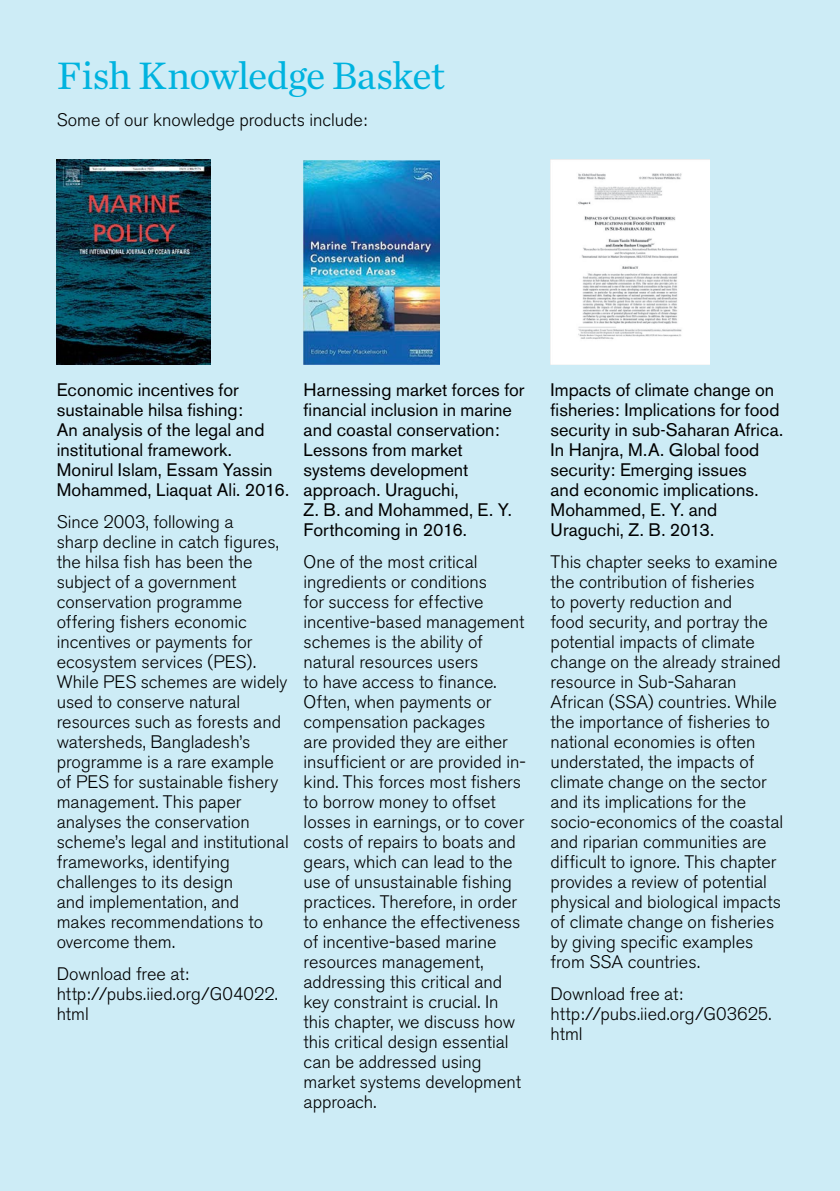
<style>
.page{position:relative;width:840px;height:1191px;background:#fff}
.page>*{position:absolute;margin:0;border:0;box-sizing:border-box;transform-origin:0 0}
.t1{font:40px "Chronicle Text G1";letter-spacing:-.02em;color:#00b3df}
.t2{font:300 18px/20px "Akzidenz Grotesk BE";color:#000}
.t3{font:18px/20px "Akzidenz Grotesk BE";letter-spacing:.005em;color:#000}
</style>
<div class="page">
<div style="left:0;top:0;width:839px;height:1191px;background:#cdecf6"></div>
<img style="left:57px;top:159px;width:153px;height:205px">
<img style="left:303px;top:160px;width:136px;height:204px">
<img style="left:550px;top:160px;width:158px;height:204px">
<h1 class="t1" style="left:57px;top:45px;width:389px">Fish Knowledge Basket</h1>
<p class="t2" style="left:57px;top:110px;width:312px">Some of our knowledge products include:</p>
<p class="t3" style="left:57px;top:379px;width:234px">Economic incentives for sustainable hilsa fishing:<br>An analysis of the legal and institutional framework.<br>Monirul Islam, Essam Yassin<br>Mohammed, Liaquat Ali. 2016.</p>
<p class="t2" style="left:57px;top:512px;width:233px">Since 2003, following a<br>sharp decline in catch figures, the hilsa fish has been the subject of a government conservation programme offering fishers economic incentives or payments for ecosystem services (PES).<br>While PES schemes are widely used to conserve natural resources such as forests and watersheds, Bangladesh’s programme is a rare example of PES for sustainable fishery management. This paper analyses the conservation scheme’s legal and institutional frameworks, identifying challenges to its design<br>and implementation, and makes recommendations to overcome them.</p>
<p class="t2" style="left:57px;top:964px;width:222px">Download free at: http://pubs.iied.org/G04022. html</p>
<p class="t3" style="left:303px;top:379px;width:222px">Harnessing market forces for financial inclusion in marine and coastal conservation:<br>Lessons from market systems development approach. Uraguchi,<br>Z. B. and Mohammed, E. Y.<br>Forthcoming in 2016.</p>
<p class="t2" style="left:303px;top:552px;width:223px">One of the most critical ingredients or conditions<br>for success for effective incentive-based management schemes is the ability of natural resources users<br>to have access to finance.<br>Often, when payments or compensation packages<br>are provided they are either insufficient or are provided in&shy;kind. This forces most fishers to borrow money to offset losses in earnings, or to cover costs of repairs to boats and gears, which can lead to the use of unsustainable fishing practices. Therefore, in order to enhance the effectiveness of incentive-based marine resources management, addressing this critical and key constraint is crucial. In this chapter, we discuss how this critical design essential can be addressed using market systems development approach.</p>
<p class="t3" style="left:550px;top:379px;width:234px">Impacts of climate change on fisheries: Implications for food security in sub-Saharan Africa.<br>In Hanjra, M.A. Global food security: Emerging issues<br>and economic implications.<br>Mohammed, E. Y. and<br>Uraguchi, Z. B. 2013.</p>
<p class="t2" style="left:550px;top:552px;width:234px">This chapter seeks to examine the contribution of fisheries<br>to poverty reduction and<br>food security, and portray the potential impacts of climate change on the already strained resource in Sub-Saharan<br>African (SSA) countries. While the importance of fisheries to national economies is often understated, the impacts of climate change on the sector and its implications for the socio-economics of the coastal and riparian communities are difficult to ignore. This chapter provides a review of potential physical and biological impacts of climate change on fisheries by giving specific examples from SSA countries.</p>
<p class="t2" style="left:550px;top:984px;width:222px">Download free at: http://pubs.iied.org/G03625. html</p>
</div>
